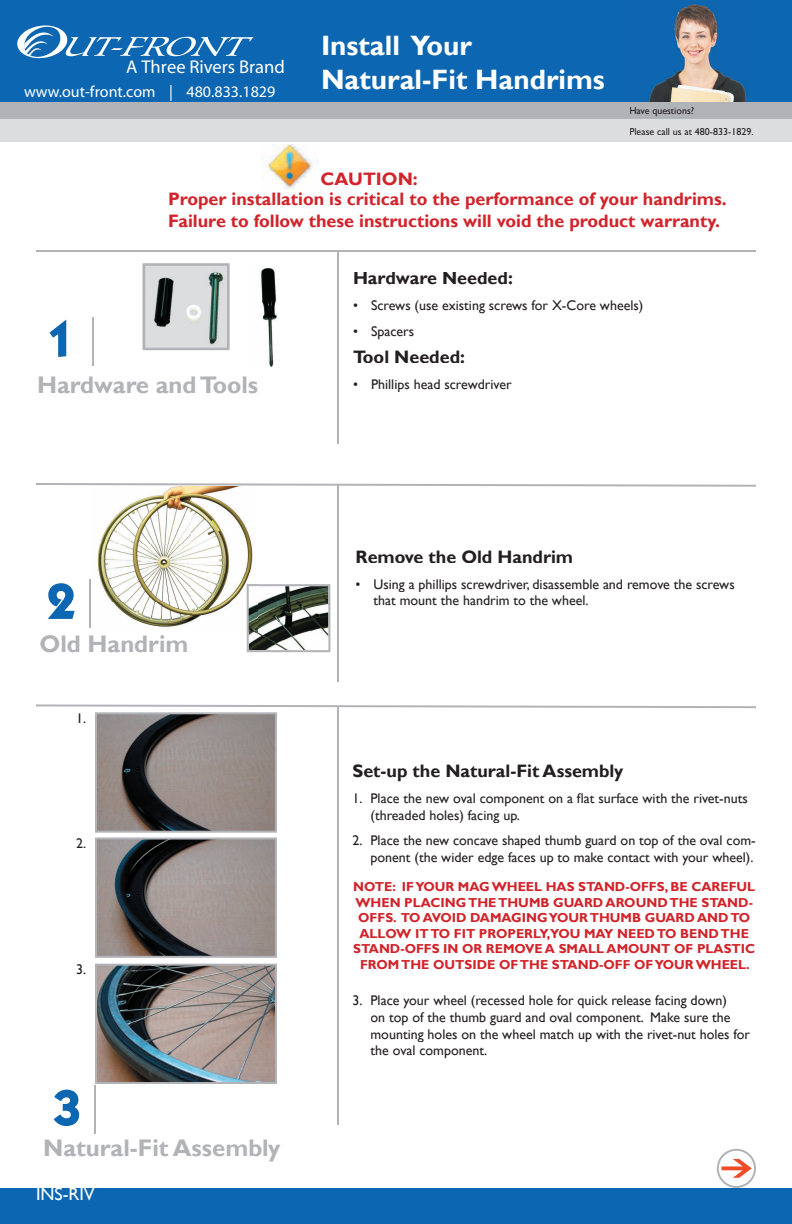
<style>
.page{position:relative;width:792px;height:1224px;background:#fff}
.page>*{position:absolute;margin:0;border:0;box-sizing:border-box;transform-origin:0 0}
.t1{font:600 48px "ITC Kabel Std";color:#0d66b1}
.t2{font:700 28px/33.6px "Gill Sans";color:#fff}
.t3{font:700 24px "Gill Sans";color:#b2b3b7}
.t4{font:18.6px "Myriad";color:#fff}
.t5{font:700 18px/21.6px "Gill Sans";color:#d1232a}
.t6{font:700 18px "Gill Sans";color:#231f20}
.t7{font:18px "Gill Sans";color:#fff}
.t8{font:16px "Myriad";color:#fff}
.t9{font:14px/16.8px "Gill Sans";color:#231f20}
.t10{font:700 13px/15.6px "Gill Sans";color:#d1232a;text-align:center}
.t11{font:10px/21px "Gill Sans";color:#231f20}
</style>
<div class="page">
<div style="left:0;top:0;width:792px;height:103px;background:#0d66b1"></div>
<img style="left:648px;top:4px;width:101px;height:98px">
<div style="left:0;top:102px;width:792px;height:17px;background:#b2b3b7"></div>
<div style="left:0;top:119px;width:792px;height:23px;background:#dcdddf"></div>
<hr style="left:36px;top:250px;width:720px;height:2px;background:#b2b3b7">
<img style="left:261px;top:144px;width:57px;height:46px">
<hr style="left:337px;top:250px;width:2px;height:194px;background:#b2b3b7">
<hr style="left:92px;top:318px;width:2px;height:48px;background:#b2b3b7">
<svg style="left:49px;top:319px;width:18px;height:38px"></svg>
<img style="left:260px;top:268px;width:17px;height:100px">
<svg style="left:48px;top:583px;width:27px;height:36px"></svg>
<svg style="left:53px;top:1089px;width:27px;height:37px"></svg>
<svg style="left:36px;top:483px;width:720px;height:4px"></svg>
<hr style="left:337px;top:484px;width:2px;height:198px;background:#b2b3b7">
<hr style="left:337px;top:707px;width:2px;height:418px;background:#b2b3b7">
<hr style="left:89px;top:579px;width:2px;height:49px;background:#b2b3b7">
<hr style="left:94px;top:1086px;width:2px;height:48px;background:#b2b3b7">
<div style="left:0;top:1188px;width:792px;height:36px;background:#0d66b1"></div>
<svg style="left:717px;top:1149px;width:39px;height:39px"></svg>
<svg style="left:17px;top:25px;width:237px;height:33px"></svg>
<svg style="left:247px;top:584px;width:83px;height:68px"></svg>
<img style="left:92px;top:486px;width:165px;height:146px">
<img style="left:247px;top:584px;width:10px;height:48px">
<svg style="left:142px;top:263px;width:88px;height:87px;background:#b8bcbd"></svg>
<svg style="left:36px;top:704px;width:720px;height:254px"></svg>
<img style="left:95px;top:964px;width:182px;height:120px">
<h3 class="t4" style="left:126px;top:57px;width:160px">A Three Rivers Brand</h3>
<p class="t8" style="left:7px;top:84px;width:270px">| www.out-front.com | 480.833.1829</p>
<h2 class="t2" style="left:321px;top:30px;width:285px">Install Your<br>Natural-Fit Handrims</h2>
<p class="t5" style="left:321px;top:169px;width:99px">CAUTION:</p>
<p class="t11" style="left:629px;top:100px;width:126px">Have questions?<br>Please call us at 480-833-1829.</p>
<p class="t5" style="left:168px;top:189px;width:560px">Proper installation is critical to the performance of your handrims.<br>Failure to follow these instructions will void the product warranty.</p>
<h1 class="t1" style="left:48px;top:311px;width:28px">1</h1>
<h3 class="t3" style="left:37px;top:370px;width:223px">Hardware and Tools</h3>
<h1 class="t1" style="left:48px;top:573px;width:28px">2</h1>
<h3 class="t3" style="left:39px;top:630px;width:151px">Old Handrim</h3>
<p class="t9" style="left:76px;top:710px;width:12px">1.</p>
<p class="t9" style="left:76px;top:835px;width:12px">2.</p>
<p class="t9" style="left:76px;top:961px;width:12px">3.</p>
<h1 class="t1" style="left:54px;top:1080px;width:28px">3</h1>
<h3 class="t3" style="left:43px;top:1134px;width:239px">Natural-Fit Assembly</h3>
<p class="t7" style="left:36px;top:1184px;width:60px">INS-RIV</p>
<p class="t6" style="left:353px;top:268px;width:161px">Hardware Needed:</p>
<p class="t9" style="left:371px;top:293px;width:274px;line-height:25.8px">Screws (use existing screws for X-Core wheels)<br>Spacers</p>
<p class="t9" style="left:353px;top:293px;width:6px;line-height:25.8px">• •</p>
<p class="t6" style="left:353px;top:346px;width:114px">Tool Needed:</p>
<p class="t9" style="left:353px;top:376px;width:160px">• Phillips head screwdriver</p>
<p class="t6" style="left:356px;top:546px;width:219px">Remove the Old Handrim</p>
<p class="t9" style="left:374px;top:576px;width:363px">Using a phillips screwdriver, disassemble and remove the screws that mount the handrim to the wheel.</p>
<p class="t9" style="left:356px;top:576px;width:6px">•</p>
<p class="t6" style="left:352px;top:760px;width:272px">Set-up the Natural-Fit Assembly</p>
<p class="t9" style="left:370px;top:790px;width:379px">Place the new oval component on a flat surface with the rivet-nuts (threaded holes) facing up.</p>
<p class="t9" style="left:370px;top:833px;width:387px">Place the new concave shaped thumb guard on top of the oval com&shy;ponent (the wider edge faces up to make contact with your wheel).</p>
<p class="t9" style="left:352px;top:790px;width:12px">1.</p>
<p class="t9" style="left:352px;top:833px;width:12px">2.</p>
<p class="t10" style="left:353px;top:879px;width:404px">NOTE: IF YOUR MAG WHEEL HAS STAND-OFFS, BE CAREFUL WHEN PLACING THE THUMB GUARD AROUND THE STAND-OFFS. TO AVOID DAMAGING YOUR THUMB GUARD AND TO ALLOW IT TO FIT PROPERLY,YOU MAY NEED TO BEND THE STAND-OFFS IN OR REMOVE A SMALL AMOUNT OF PLASTIC FROM THE OUTSIDE OF THE STAND-OFF OF YOUR WHEEL.</p>
<p class="t9" style="left:352px;top:992px;width:12px">3.</p>
<p class="t9" style="left:370px;top:992px;width:381px">Place your wheel (recessed hole for quick release facing down)<br>on top of the thumb guard and oval component. Make sure the mounting holes on the wheel match up with the rivet-nut holes for the oval component.</p>
</div>
